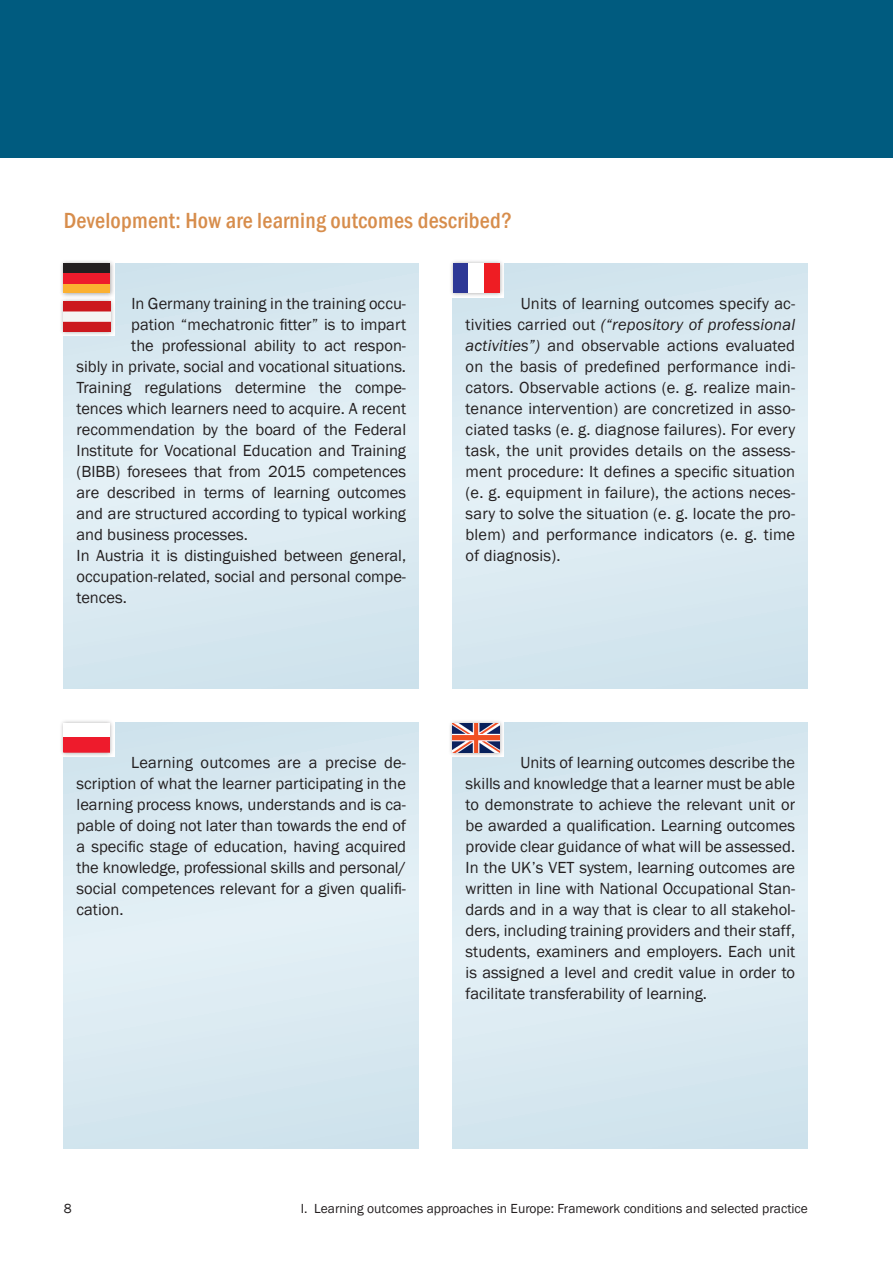
<style>
.page{position:relative;width:893px;height:1263px;background:#fff}
.page>*{position:absolute;margin:0;border:0;box-sizing:border-box;transform-origin:0 0}
.t1{font:500 condensed 22.5px "Franklin Gothic";letter-spacing:.01em;color:#d78d4c}
.t2{font:16.5px/21px "Franklin Gothic";color:#231f20;text-align:justify}
.t3{font:13.5px "Franklin Gothic";color:#231f20}
.s1{font-style:italic}
</style>
<div class="page">
<div style="left:0;top:0;width:893px;height:157px;background:#005b7f"></div>
<div style="left:64px;top:264px;width:355px;height:425px;background:#dbeaf2"></div>
<div style="left:64px;top:723px;width:355px;height:425px;background:#dae9f1"></div>
<div style="left:453px;top:264px;width:355px;height:425px;background:#dae9f1"></div>
<div style="left:453px;top:723px;width:355px;height:425px;background:#dae9f1"></div>
<svg style="left:452px;top:263px;width:54px;height:37px"></svg>
<div style="left:60px;top:259px;width:55px;height:39px;background:#231f20;opacity:.4"></div>
<div style="left:64px;top:264px;width:46px;height:9px;background:#231f20"></div>
<div style="left:64px;top:283px;width:46px;height:10px;background:#fbb131"></div>
<div style="left:64px;top:273px;width:46px;height:10px;background:#ee1b2c"></div>
<div style="left:59px;top:719px;width:56px;height:38px;background:#231f20;opacity:.4"></div>
<div style="left:64px;top:723px;width:46px;height:15px;background:#fff"></div>
<div style="left:64px;top:738px;width:46px;height:14px;background:#ee1b2c"></div>
<div style="left:64px;top:737px;width:46px;height:15px;border:1px solid #ee1b2c"></div>
<div style="left:449px;top:719px;width:55px;height:38px;background:#231f20;opacity:.4"></div>
<img style="left:453px;top:723px;width:46px;height:29px">
<div style="left:60px;top:298px;width:55px;height:38px;background:#231f20;opacity:.4"></div>
<img style="left:64px;top:302px;width:46px;height:29px">
<div style="left:449px;top:259px;width:55px;height:39px;background:#231f20;opacity:.4"></div>
<div style="left:453px;top:264px;width:46px;height:29px;background:#fff"></div>
<div style="left:453px;top:264px;width:15px;height:29px;background:#2d3896"></div>
<div style="left:484px;top:264px;width:15px;height:29px;background:#ee1d23"></div>
<h1 class="t1" style="left:64px;top:206px;width:450px">Development: How are learning outcomes described?</h1>
<p class="t2" style="left:131px;top:293px;width:276px">In Germany training in the training occu-</p>
<p class="t2" style="left:131px;top:314px;width:276px">pation “mechatronic fitter” is to impart</p>
<p class="t2" style="left:131px;top:335px;width:276px">the professional ability to act respon-</p>
<p class="t2" style="left:77px;top:356px;width:331px">sibly in private, social and vocational situations.</p>
<p class="t2" style="left:77px;top:377px;width:331px">Training regulations determine the compe-</p>
<p class="t2" style="left:77px;top:398px;width:331px">tences which learners need to acquire. A recent</p>
<p class="t2" style="left:77px;top:419px;width:331px">recommendation by the board of the Federal</p>
<p class="t2" style="left:77px;top:440px;width:331px">Institute for Vocational Education and Training</p>
<p class="t2" style="left:77px;top:461px;width:331px">(BIBB) foresees that from 2015 competences</p>
<p class="t2" style="left:77px;top:482px;width:331px">are described in terms of learning outcomes</p>
<p class="t2" style="left:77px;top:503px;width:331px">and are structured according to typical working</p>
<p class="t2" style="left:77px;top:524px;width:173px">and business processes.</p>
<p class="t2" style="left:77px;top:545px;width:331px">In Austria it is distinguished between general,</p>
<p class="t2" style="left:77px;top:566px;width:331px">occupation-related, social and personal compe-</p>
<p class="t2" style="left:77px;top:587px;width:52px">tences.</p>
<p class="t2" style="left:466px;top:293px;width:331px;text-indent:55px">Units of learning outcomes specify ac&shy;tivities carried out <span class="s1">(“repository of professional activities”)</span> and observable actions evaluated on the basis of predefined performance indi&shy;cators. Observable actions (e. g. realize main&shy;tenance intervention) are concretized in asso&shy;ciated tasks (e. g. diagnose failures). For every task, the unit provides details on the assess&shy;ment procedure: It defines a specific situation (e. g. equipment in failure), the actions neces&shy;sary to solve the situation (e. g. locate the pro&shy;blem) and performance indicators (e. g. time of diagnosis).</p>
<p class="t2" style="left:77px;top:753px;width:331px;text-indent:55px">Learning outcomes are a precise de&shy;scription of what the learner participating in the learning process knows, understands and is ca&shy;pable of doing not later than towards the end of a specific stage of education, having acquired the knowledge, professional skills and personal/ social competences relevant for a given qualifi&shy;cation.</p>
<p class="t2" style="left:466px;top:753px;width:331px;text-indent:55px">Units of learning outcomes describe the skills and knowledge that a learner must be able to demonstrate to achieve the relevant unit or be awarded a qualification. Learning outcomes provide clear guidance of what will be assessed.<br>In the UK’s VET system, learning outcomes are written in line with National Occupational Stan&shy;dards and in a way that is clear to all stakehol&shy;ders, including training providers and their staff, students, examiners and employers. Each unit is assigned a level and credit value in order to facilitate transferability of learning.</p>
<p class="t3" style="left:64px;top:1200px;width:9px">8</p>
<p class="t3" style="left:301px;top:1200px;width:509px">I. Learning outcomes approaches in Europe: Framework conditions and selected practice</p>
</div>
